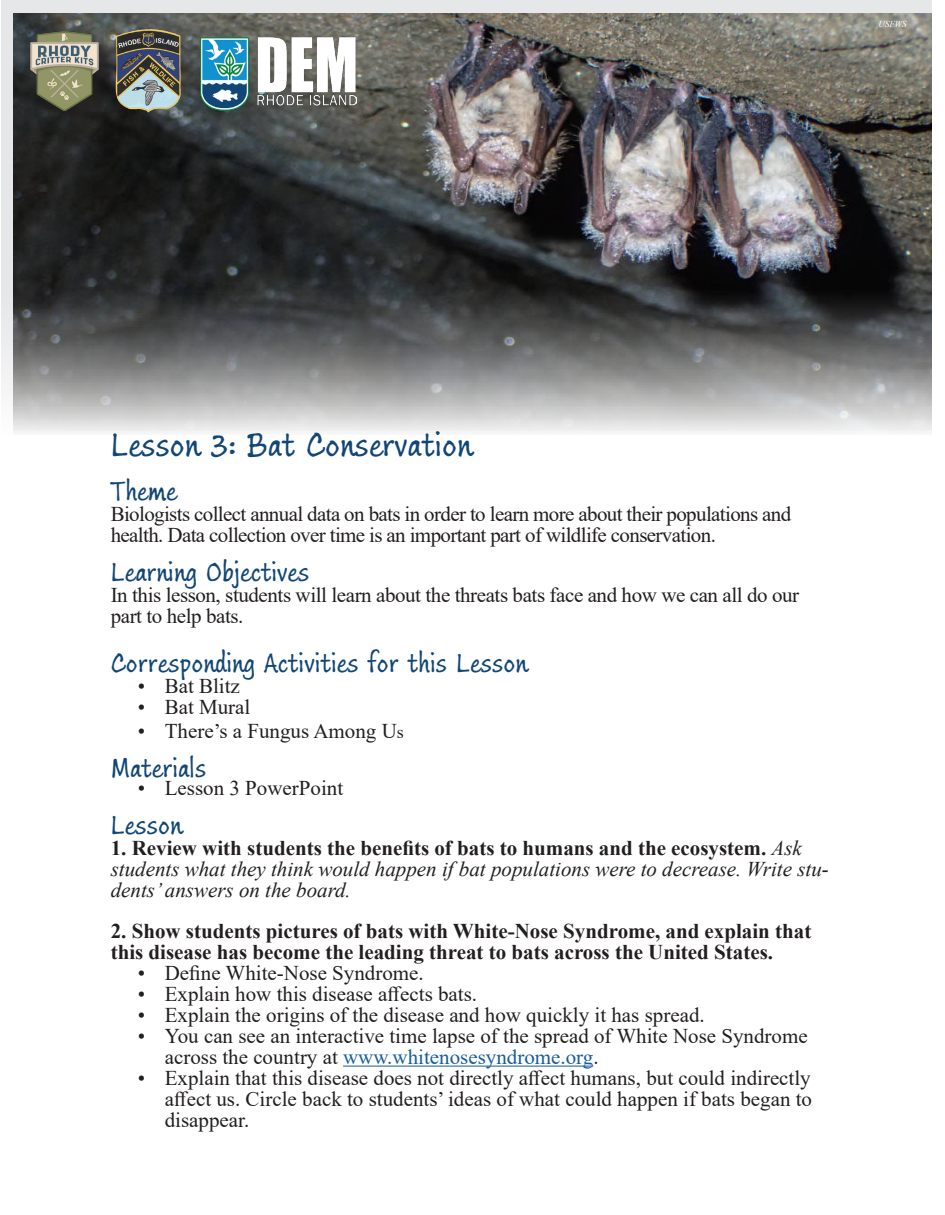
<style>
.page{position:relative;width:945px;height:1215px;background:#fff}
.page>*{position:absolute;margin:0;border:0;box-sizing:border-box;transform-origin:0 0}
.t1{font:37.5px "Ink Journal";color:#114676}
.t2{font:30px "Ink Journal";color:#114676}
.t3{font:21px/21px "Times New Roman";color:#231f20}
.t4{font:italic 21px/21px "Times New Roman";color:#231f20}
.t5{font:21px/21px "Times New Roman";letter-spacing:-.03em;color:#231f20}
.t6{font:700 21px/21px "Times New Roman";color:#231f20}
.t7{font:21px/21px "Times New Roman";letter-spacing:-.02em;color:#231f20}
.t8{font:italic 9px "Times New Roman";color:#fff}
.s1{font-size:18px}
.s2{font-weight:700;font-style:normal}
.s3{color:#175d9e}
</style>
<div class="page">
<svg style="left:1px;top:0;width:931px;height:433px;background:#dddedf"></svg>
<img style="left:14px;top:14px;width:918px;height:419px">
<hr style="left:343px;top:1066px;width:250px;height:1px;background:#175d9e">
<div style="left:32px;top:32px;width:84px;height:96px;background:#231f20;opacity:.75"></div>
<img style="left:21px;top:24px;width:86px;height:94px">
<img style="left:116px;top:29px;width:65px;height:83px">
<img style="left:201px;top:38px;width:156px;height:73px">
<p class="t8" style="left:878px;top:18px;width:30px;rotate:-1deg">USFWS</p>
<p class="t1" style="left:111px;top:422px;width:363px">Lesson 3: Bat Conservation</p>
<p class="t2" style="left:111px;top:472px;width:67px">Theme</p>
<p class="t5" style="left:111px;top:503px;width:682px">Biologists collect annual data on bats in order to learn more about their populations and health. Data collection over time is an important part of wildlife conservation.</p>
<p class="t2" style="left:111px;top:553px;width:200px">Learning Objectives</p>
<p class="t7" style="left:111px;top:584px;width:690px">In this lesson, students will learn about the threats bats face and how we can all do our part to help bats.</p>
<p class="t2" style="left:111px;top:644px;width:418px">Corresponding Activities for this Lesson</p>
<p class="t3" style="left:138px;top:675px;width:104px">• Bat Blitz</p>
<p class="t3" style="left:138px;top:696px;width:114px">• Bat Mural</p>
<p class="t3" style="left:138px;top:720px;width:268px">• There’s a Fungus Among U<span class="s1">s</span></p>
<p class="t2" style="left:111px;top:749px;width:97px">Materials</p>
<p class="t3" style="left:138px;top:777px;width:207px">• Lesson 3 PowerPoint</p>
<p class="t2" style="left:111px;top:806px;width:73px">Lesson</p>
<p class="t4" style="left:111px;top:837px;width:720px"><span class="s2">1. Review with students the benefits of bats to humans and the ecosystem.</span> Ask students what they think would happen if bat populations were to decrease. Write stu&shy;dents’ answers on the board.</p>
<p class="t6" style="left:111px;top:920px;width:702px">2. Show students pictures of bats with White-Nose Syndrome, and explain that this disease has become the leading threat to bats across the United States.</p>
<p class="t3" style="left:138px;top:962px;width:288px">• Define White-Nose Syndrome.</p>
<p class="t3" style="left:138px;top:983px;width:341px">• Explain how this disease affects bats.</p>
<p class="t3" style="left:138px;top:1004px;width:569px">• Explain the origins of the disease and how quickly it has spread.</p>
<p class="t3" style="left:165px;top:1025px;width:645px;text-indent:-27px">• You can see an interactive time lapse of the spread of White Nose Syndrome across the country at <span class="s3">www.whitenosesyndrome.org</span>.</p>
<p class="t3" style="left:165px;top:1067px;width:649px;text-align:justify;text-indent:-27px">• Explain that this disease does not directly affect humans, but could indirectly affect us. Circle back to students’ ideas of what could happen if bats began to disappear.</p>
</div>
